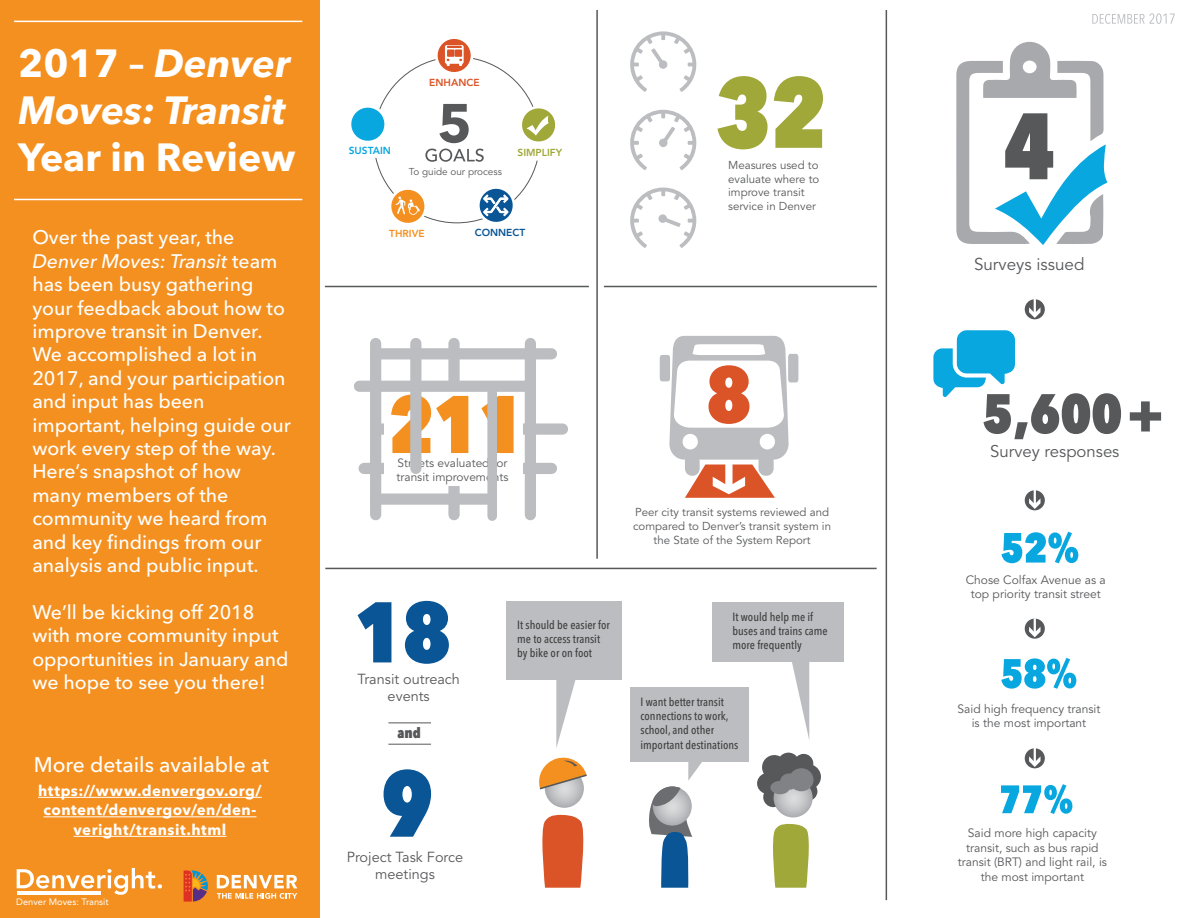
<style>
.page{position:relative;width:1188px;height:918px;background:#fff}
.page>*{position:absolute;margin:0;border:0;box-sizing:border-box;transform-origin:0 0}
.t1{font:italic 700 39px/46.8px "Avenir Next LT Pro";color:#fff}
.t2{font:500 21px "Avenir Next LT Pro";color:#fff}
.t3{font:500 19.5px/23.4px "Avenir Next LT Pro";color:#fff}
.t4{font:17.1px "Avenir LT Std";color:#57585a}
.t5{font:16.8px "Avenir LT Std";color:#57585a}
.t6{font:700 15px/19.5px "Avenir Next LT Pro";letter-spacing:.03em;color:#fff;text-align:center}
.t7{font:14.55px/17.4px "Avenir LT Std";color:#57585a;text-align:center}
.t8{font:800 condensed 14.55px "Avenir Next LT Pro";color:#57585a}
.t9{font:12px/14.4px "Avenir LT Std";color:#57585a;text-align:center}
.t10{font:500 condensed 11.85px/14.2px "Avenir Next LT Pro";color:#3e3e3f}
.t11{font:11.85px/14.2px "Avenir LT Std";color:#57585a}
.t12{font:11.55px/13.8px "Avenir LT Std";color:#57585a}
.t13{font:800 10.2px "Avenir LT Std";color:#9fa838}
.t14{font:800 10.2px "Avenir LT Std";color:#095596}
.t15{font:800 10.2px "Avenir LT Std";color:#08a7e0}
.t16{font:800 10.2px "Avenir LT Std";color:#db5427}
.t17{font:800 10.2px "Avenir LT Std";color:#f4901f}
.t18{font:9.9px "Avenir LT Std";color:#57585a}
.t19{font:9.3px "Avenir LT Std";color:#fff}
.s1{font-style:normal}
.s2{font-style:italic}
</style>
<div class="page">
<div style="left:0;top:0;width:320px;height:918px;background:#f4901f"></div>
<svg style="left:17px;top:868px;width:145px;height:27px"></svg>
<hr style="left:17px;top:892px;width:84px;height:3px;background:#fff">
<svg style="left:217px;top:875px;width:80px;height:24px"></svg>
<svg style="left:184px;top:870px;width:24px;height:32px"></svg>
<svg style="left:351px;top:39px;width:205px;height:185px"></svg>
<hr style="left:14px;top:199px;width:288px;height:1px;background:#fff">
<hr style="left:14px;top:21px;width:288px;height:1px;background:#fff">
<div style="left:448px;top:343px;width:12px;height:172px;background:#bcbdc0"></div>
<div style="left:378px;top:423px;width:185px;height:12px;background:#bcbdc0"></div>
<div style="left:364px;top:463px;width:188px;height:11px;background:#bcbdc0"></div>
<svg style="left:717px;top:76px;width:51px;height:73px"></svg>
<svg style="left:774px;top:76px;width:49px;height:72px"></svg>
<div style="left:376px;top:493px;width:112px;height:12px;background:#bcbdc0"></div>
<div style="left:384px;top:391px;width:139px;height:94px;background:#fff"></div>
<svg style="left:391px;top:395px;width:77px;height:58px"></svg>
<svg style="left:481px;top:396px;width:33px;height:57px"></svg>
<div style="left:376px;top:348px;width:176px;height:11px;background:#bcbdc0"></div>
<div style="left:525px;top:343px;width:11px;height:172px;background:#bcbdc0"></div>
<div style="left:410px;top:343px;width:11px;height:125px;background:#bcbdc0"></div>
<div style="left:487px;top:391px;width:10px;height:125px;background:#bcbdc0"></div>
<div style="left:370px;top:343px;width:11px;height:172px;background:#bcbdc0"></div>
<div style="left:359px;top:381px;width:167px;height:11px;background:#bcbdc0"></div>
<svg style="left:660px;top:336px;width:138px;height:162px"></svg>
<svg style="left:545px;top:769px;width:39px;height:39px"></svg>
<svg style="left:542px;top:815px;width:42px;height:73px;background:#de653c"></svg>
<svg style="left:539px;top:757px;width:48px;height:34px"></svg>
<svg style="left:556px;top:679px;width:21px;height:69px"></svg>
<div style="left:507px;top:601px;width:115px;height:78px;background:#bcbdc0"></div>
<svg style="left:774px;top:778px;width:39px;height:39px"></svg>
<svg style="left:773px;top:824px;width:36px;height:64px;background:#a6af48"></svg>
<svg style="left:757px;top:753px;width:64px;height:54px"></svg>
<svg style="left:792px;top:662px;width:17px;height:76px"></svg>
<div style="left:713px;top:603px;width:131px;height:59px;background:#bcbdc0"></div>
<svg style="left:649px;top:762px;width:53px;height:126px"></svg>
<div style="left:630px;top:687px;width:119px;height:75px;background:#bcbdc0"></div>
<svg style="left:384px;top:769px;width:47px;height:68px"></svg>
<hr style="left:388px;top:722px;width:43px;height:1px;background:#57585a">
<hr style="left:388px;top:744px;width:43px;height:1px;background:#57585a">
<svg style="left:358px;top:602px;width:33px;height:60px"></svg>
<svg style="left:405px;top:601px;width:44px;height:63px"></svg>
<svg style="left:956px;top:42px;width:151px;height:203px"></svg>
<svg style="left:1130px;top:401px;width:31px;height:31px"></svg>
<svg style="left:933px;top:330px;width:188px;height:109px"></svg>
<svg style="left:1002px;top:532px;width:76px;height:31px"></svg>
<svg style="left:1001px;top:658px;width:75px;height:31px"></svg>
<svg style="left:1001px;top:784px;width:71px;height:30px"></svg>
<svg style="left:1024px;top:618px;width:22px;height:21px"></svg>
<div style="left:1023px;top:617px;width:23px;height:23px;border:2px solid #fff;border-radius:50%"></div>
<svg style="left:1029px;top:618px;width:12px;height:19px"></svg>
<svg style="left:1024px;top:748px;width:22px;height:21px"></svg>
<div style="left:1023px;top:747px;width:23px;height:23px;border:2px solid #fff;border-radius:50%"></div>
<svg style="left:1029px;top:748px;width:12px;height:19px"></svg>
<hr style="left:604px;top:286px;width:273px;height:1px;background:#57585a">
<hr style="left:325px;top:286px;width:264px;height:1px;background:#57585a">
<hr style="left:325px;top:568px;width:552px;height:1px;background:#57585a">
<svg style="left:1024px;top:490px;width:22px;height:21px"></svg>
<div style="left:1023px;top:489px;width:23px;height:23px;border:2px solid #fff;border-radius:50%"></div>
<svg style="left:1029px;top:490px;width:12px;height:19px"></svg>
<svg style="left:1024px;top:299px;width:22px;height:21px"></svg>
<div style="left:1023px;top:298px;width:23px;height:23px;border:2px solid #fff;border-radius:50%"></div>
<svg style="left:1029px;top:299px;width:12px;height:19px"></svg>
<hr style="left:886px;top:10px;width:1px;height:890px;background:#57585a">
<hr style="left:596px;top:10px;width:2px;height:549px;background:#57585a">
<svg style="left:630px;top:31px;width:66px;height:61px"></svg>
<svg style="left:630px;top:110px;width:66px;height:60px"></svg>
<svg style="left:630px;top:188px;width:66px;height:60px"></svg>
<svg style="left:1092px;top:13px;width:83px;height:11px"></svg>
<hr style="left:38px;top:797px;width:224px;height:1px;background:#fff">
<hr style="left:44px;top:816px;width:212px;height:1px;background:#fff">
<hr style="left:74px;top:836px;width:152px;height:1px;background:#fff">
<h1 class="t1" style="left:18px;top:40px;width:279px"><span class="s1">2017 –</span> Denver<br>Moves: Transit<br><span class="s1">Year in Review</span></h1>
<p class="t3" style="left:32px;top:226px;width:260px">Over the past year, the<br><span class="s2">Denver Moves: Transit</span> team has been busy gathering your feedback about how to improve transit in Denver.<br>We accomplished a lot in<br>2017, and your participation and input has been important, helping guide our work every step of the way.<br>Here’s snapshot of how many members of the community we heard from and key findings from our analysis and public input.</p>
<p class="t3" style="left:32px;top:600px;width:258px">We’ll be kicking off 2018 with more community input opportunities in January and we hope to see you there!</p>
<p class="t2" style="left:34px;top:753px;width:237px">More details available at</p>
<p class="t6" style="left:38px;top:781px;width:225px">https://www.denvergov.org/ content/denvergov/en/den&shy;veright/transit.html</p>
<p class="t19" style="left:16px;top:897px;width:94px">Denver Moves: Transit</p>
<p class="t16" style="left:429px;top:77px;width:52px">ENHANCE</p>
<p class="t15" style="left:349px;top:144px;width:44px">SUSTAIN</p>
<p class="t13" style="left:518px;top:146px;width:46px">SIMPLIFY</p>
<p class="t18" style="left:409px;top:166px;width:95px">To guide our process</p>
<p class="t12" style="left:728px;top:158px;width:93px">Measures used to evaluate where to improve transit service in Denver</p>
<p class="t17" style="left:389px;top:227px;width:37px">THRIVE</p>
<p class="t14" style="left:475px;top:227px;width:52px">CONNECT</p>
<p class="t11" style="left:397px;top:456px;width:113px">Streets evaluated for transit improvements</p>
<p class="t12" style="left:633px;top:505px;width:200px;text-align:center">Peer city transit systems reviewed and compared to Denver’s transit system in the State of the System Report</p>
<p class="t7" style="left:357px;top:670px;width:104px">Transit outreach events</p>
<p class="t8" style="left:398px;top:724px;width:25px">and</p>
<p class="t10" style="left:517px;top:617px;width:94px">It should be easier for me to access transit by bike or on foot</p>
<p class="t10" style="left:733px;top:609px;width:97px">It would help me if buses and trains came more frequently</p>
<p class="t10" style="left:641px;top:694px;width:99px">I want better transit connections to work, school, and other important destinations</p>
<p class="t7" style="left:347px;top:848px;width:118px">Project Task Force meetings</p>
<p class="t4" style="left:974px;top:254px;width:112px">Surveys issued</p>
<p class="t5" style="left:990px;top:441px;width:131px">Survey responses</p>
<p class="t9" style="left:966px;top:573px;width:141px">Chose Colfax Avenue as a top priority transit street</p>
<p class="t9" style="left:957px;top:702px;width:145px">Said high frequency transit is the most important</p>
<p class="t9" style="left:958px;top:826px;width:151px">Said more high capacity transit, such as bus rapid transit (BRT) and light rail, is the most important</p>
</div>
